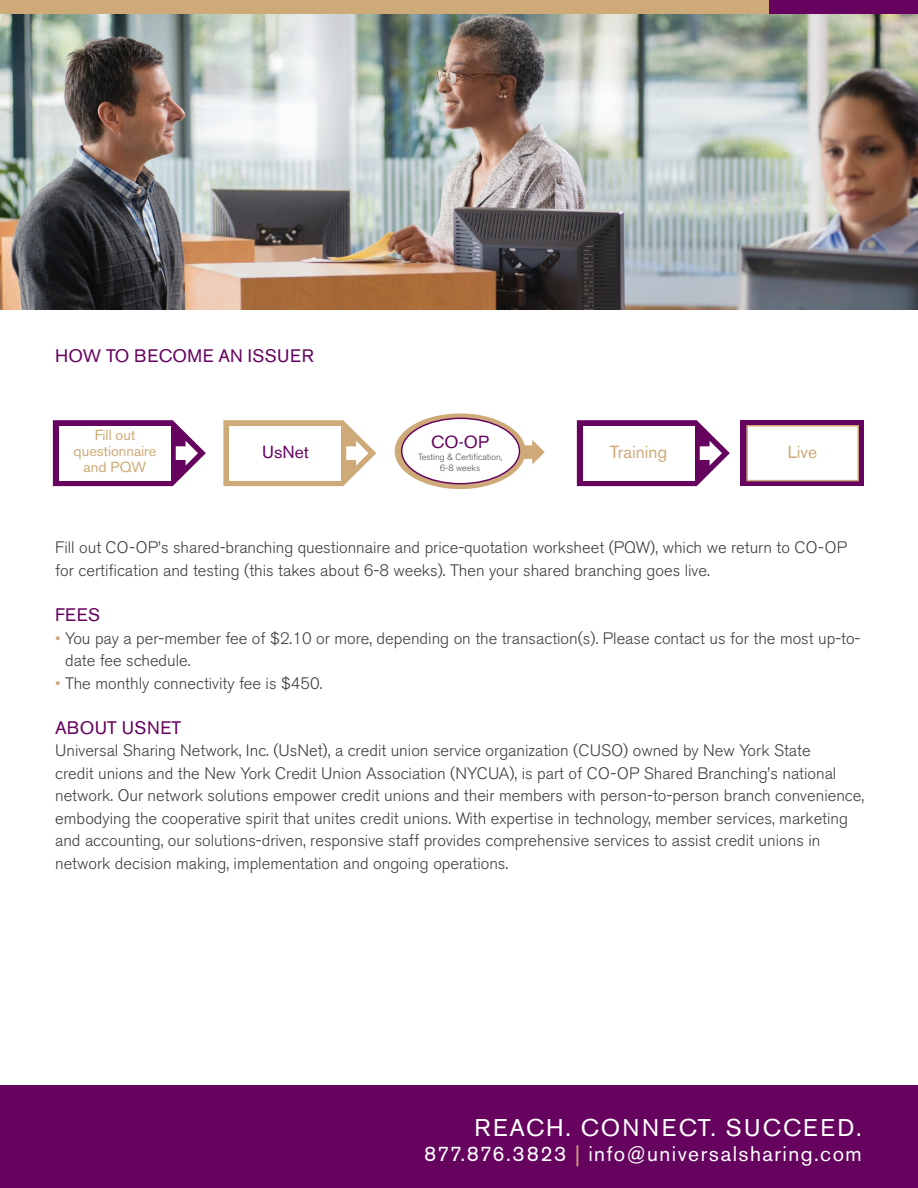
<style>
.page{position:relative;width:918px;height:1188px;background:#fff}
.page>*{position:absolute;margin:0;border:0;box-sizing:border-box;transform-origin:0 0}
.t1{font:24px "Akzidenz Grotesk BE";letter-spacing:.09em;color:#fff}
.t2{font:21px "Akzidenz Grotesk BE";letter-spacing:.07em;color:#fff}
.t3{font:18px "Akzidenz Grotesk BE";letter-spacing:.02em;color:#65035f}
.t4{font:17.4px "Akzidenz Grotesk BE";color:#ceaa78}
.t5{font:17.4px "Akzidenz Grotesk BE";color:#65035f}
.t6{font:300 16.5px/22.5px "Akzidenz Grotesk BE";color:#3e3e3f}
.t7{font:14.55px/15.9px "Akzidenz Grotesk BE";color:#ceaa78;text-align:center}
.t8{font:300 9px/10.8px "Akzidenz Grotesk BE";color:#4b4c4d;text-align:center}
.s1{color:#ceaa78}
</style>
<div class="page">
<div style="left:0;top:0;width:770px;height:14px;background:#ceaa78"></div>
<div style="left:770px;top:0;width:148px;height:14px;background:#65035f"></div>
<div style="left:0;top:1085px;width:918px;height:103px;background:#65035f"></div>
<img style="left:0;top:14px;width:918px;height:296px">
<svg style="left:53px;top:420px;width:153px;height:66px"></svg>
<svg style="left:223px;top:420px;width:153px;height:66px"></svg>
<svg style="left:577px;top:420px;width:153px;height:66px"></svg>
<div style="left:741px;top:420px;width:123px;height:66px;background:#65035f"></div>
<div style="left:746px;top:425px;width:113px;height:56px;background:#fff;border:2px solid #ceaa78"></div>
<svg style="left:522px;top:440px;width:23px;height:25px"></svg>
<svg style="left:395px;top:413px;width:131px;height:76px;background:#c59c7b"></svg>
<div style="left:402px;top:418px;width:117px;height:66px;background:#fff;border-radius:50%"></div>
<p class="t3" style="left:55px;top:345px;width:260px">HOW TO BECOME AN ISSUER</p>
<p class="t7" style="left:74px;top:427px;width:84px">Fill out questionnaire and PQW</p>
<p class="t5" style="left:431px;top:431px;width:59px">CO-OP</p>
<p class="t8" style="left:418px;top:452px;width:86px">Testing &amp; Certification,<br>6-8 weeks</p>
<p class="t5" style="left:262px;top:441px;width:48px">UsNet</p>
<p class="t4" style="left:610px;top:441px;width:59px">Training</p>
<p class="t4" style="left:788px;top:441px;width:31px">Live</p>
<p class="t6" style="left:55px;top:537px;width:793px">Fill out CO-OP’s shared-branching questionnaire and price-quotation worksheet (PQW), which we return to CO-OP for certification and testing (this takes about 6-8 weeks). Then your shared branching goes live.</p>
<p class="t3" style="left:55px;top:604px;width:47px">FEES</p>
<p class="t6" style="left:65px;top:627px;width:797px;text-indent:-10px"><span class="s1">•</span> You pay a per-member fee of $2.10 or more, depending on the transaction(s). Please contact us for the most up-to&shy;date fee schedule.</p>
<p class="t6" style="left:55px;top:672px;width:269px"><span class="s1">•</span> The monthly connectivity fee is $450.</p>
<p class="t3" style="left:55px;top:717px;width:128px">ABOUT USNET</p>
<p class="t6" style="left:55px;top:739px;width:811px">Universal Sharing Network, Inc. (UsNet), a credit union service organization (CUSO) owned by New York State<br>credit unions and the New York Credit Union Association (NYCUA), is part of CO-OP Shared Branching’s national network. Our network solutions empower credit unions and their members with person-to-person branch convenience, embodying the cooperative spirit that unites credit unions. With expertise in technology, member services, marketing and accounting, our solutions-driven, responsive staff provides comprehensive services to assist credit unions in network decision making, implementation and ongoing operations.</p>
<p class="t1" style="left:474px;top:1113px;width:389px">REACH. CONNECT. SUCCEED.</p>
<p class="t2" style="left:424px;top:1141px;width:439px">877.876.3823 <span class="s1">|</span> info@universalsharing.com</p>
</div>
